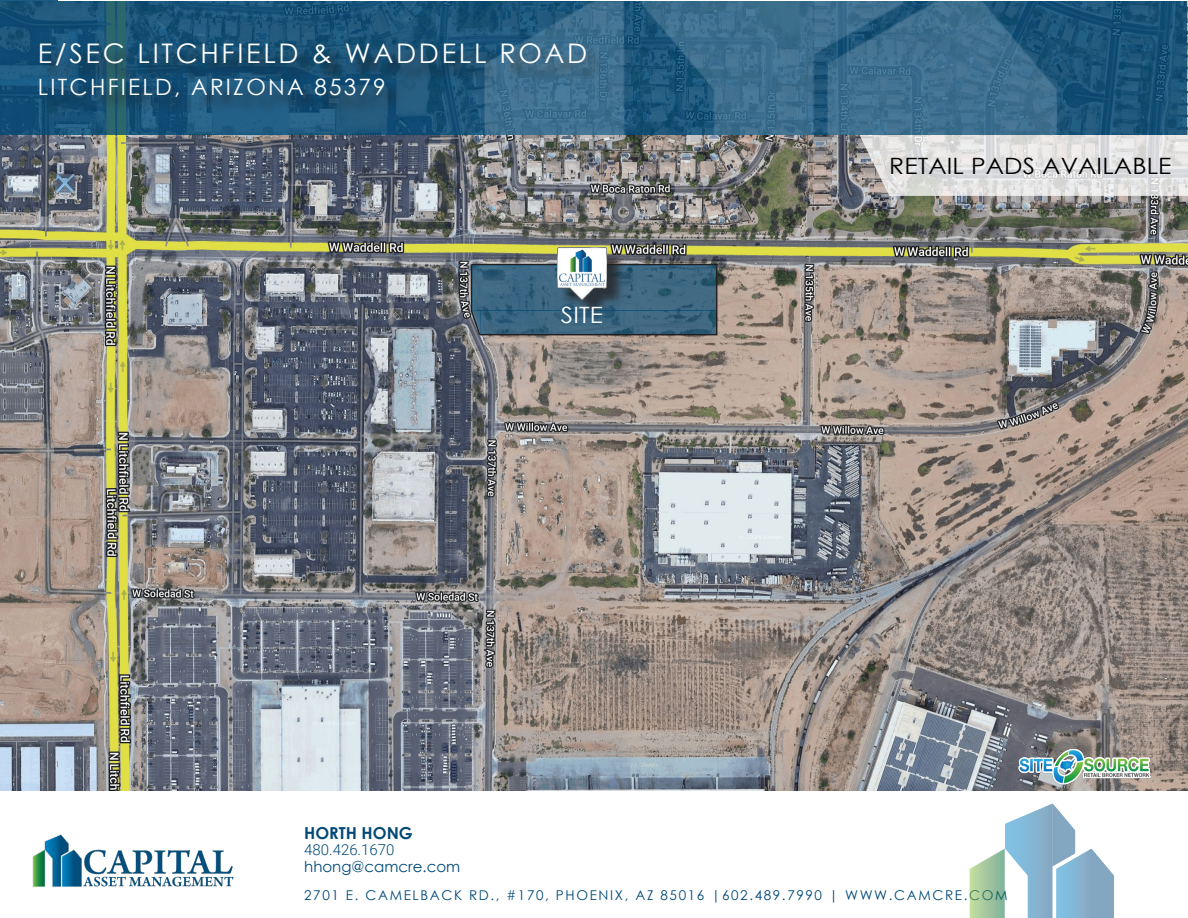
<style>
.page{position:relative;width:1188px;height:918px;background:#fff}
.page>*{position:absolute;margin:0;border:0;box-sizing:border-box;transform-origin:0 0}
.t1{font:27px "Century Gothic";letter-spacing:.1em;color:#fff}
.t2{font:22.5px "Century Gothic";letter-spacing:.1em;color:#fff}
.t3{font:22.5px "Century Gothic";letter-spacing:.005em;color:#000;scale:1.1 1}
.t4{font:22.5px "Century Gothic";letter-spacing:.1em;color:#fff;scale:1.1 1}
.t5{font:700 16.5px "Century Gothic";color:#004977}
.t6{font:15px "Century Gothic";color:#004977}
.t7{font:300 15px "Roboto";color:#004977}
.t8{font:13.5px "Century Gothic";letter-spacing:.12em;color:#004977}
</style>
<div class="page">
<img style="left:32px;top:834px;width:202px;height:53px">
<img style="left:965px;top:790px;width:149px;height:128px">
<img style="left:0;top:1px;width:1188px;height:789px">
<svg style="left:919px;top:135px;width:269px;height:61px;background:#e1e0e1"></svg>
<svg style="left:860px;top:135px;width:59px;height:61px;background:#cdcbca"></svg>
<svg style="left:1px;top:1px;width:1186px;height:133px;background:#295f81"></svg>
<div style="left:42px;top:46px;width:562px;height:38px;background:#231f20;opacity:.75"></div>
<div style="left:42px;top:81px;width:361px;height:33px;background:#231f20;opacity:.75"></div>
<img style="left:1015px;top:734px;width:149px;height:62px">
<hr style="left:472px;top:264px;width:245px;height:1px;background:#231f20">
<hr style="left:716px;top:264px;width:1px;height:71px;background:#231f20">
<hr style="left:480px;top:334px;width:236px;height:1px;background:#231f20">
<hr style="left:471px;top:265px;width:1px;height:47px;background:#231f20">
<svg style="left:472px;top:265px;width:244px;height:46px;background:#3b657f"></svg>
<svg style="left:482px;top:311px;width:234px;height:23px;background:#3a647e"></svg>
<svg style="left:470px;top:309px;width:12px;height:28px"></svg>
<div style="left:560px;top:250px;width:65px;height:68px;background:#231f20;opacity:.75"></div>
<img style="left:557px;top:247px;width:50px;height:56px">
<p class="t1" style="left:38px;top:35px;width:551px">E/SEC LITCHFIELD &amp; WADDELL ROAD</p>
<p class="t2" style="left:38px;top:72px;width:349px">LITCHFIELD, ARIZONA 85379</p>
<p class="t4" style="left:561px;top:299px;width:40px">SITE</p>
<p class="t3" style="left:889px;top:150px;width:258px">RETAIL PADS AVAILABLE</p>
<p class="t5" style="left:304px;top:820px;width:110px">HORTH HONG</p>
<p class="t7" style="left:304px;top:839px;width:92px">480.426.1670</p>
<p class="t6" style="left:304px;top:856px;width:158px">hhong@camcre.com</p>
<p class="t8" style="left:304px;top:885px;width:705px">2701 E. CAMELBACK RD., #170, PHOENIX, AZ 85016 |602.489.7990 | WWW.CAMCRE.COM</p>
</div>
